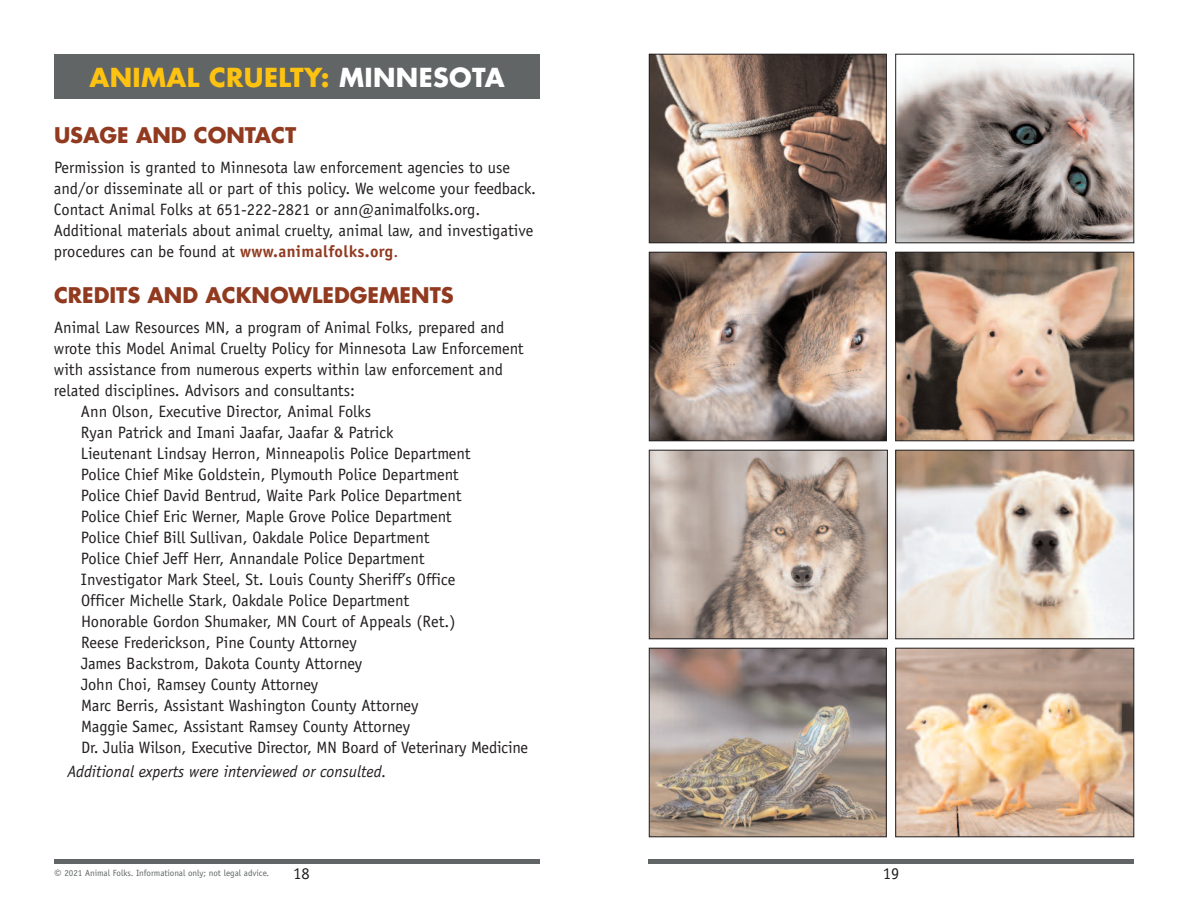
<style>
.page{position:relative;width:1188px;height:918px;background:#fff}
.page>*{position:absolute;margin:0;border:0;box-sizing:border-box;transform-origin:0 0}
.t1{font:700 25.5px "Futura";letter-spacing:.015em;color:#fec210}
.t2{font:700 21px "Futura";color:#913a20}
.t3{font:16.5px/21px "Officina Sans";color:#231f20}
.t4{font:italic 16.5px "Officina Sans";color:#231f20}
.t5{font:9px "Officina Sans";color:#616565}
.s1{color:#fff}
.s2{font-weight:700;color:#913a20}
.s3{color:#913a20}
.s4{font-size:13.5px}
</style>
<div class="page">
<hr style="left:648px;top:860px;width:486px;height:4px;background:#616565">
<div style="left:54px;top:54px;width:486px;height:45px;background:#616565"></div>
<hr style="left:54px;top:860px;width:486px;height:4px;background:#616565">
<img style="left:898px;top:650px;width:234px;height:185px">
<div style="left:896px;top:648px;width:238px;height:189px;border:1px solid #231f20"></div>
<img style="left:651px;top:56px;width:233px;height:185px">
<div style="left:649px;top:54px;width:237px;height:189px;border:1px solid #231f20"></div>
<img style="left:898px;top:62px;width:234px;height:179px">
<div style="left:896px;top:54px;width:238px;height:189px;border:1px solid #231f20"></div>
<img style="left:898px;top:254px;width:234px;height:185px">
<div style="left:896px;top:252px;width:238px;height:189px;border:1px solid #231f20"></div>
<img style="left:651px;top:452px;width:235px;height:185px">
<div style="left:649px;top:450px;width:239px;height:189px;border:1px solid #231f20"></div>
<img style="left:651px;top:650px;width:233px;height:185px">
<div style="left:649px;top:648px;width:237px;height:189px;border:1px solid #231f20"></div>
<img style="left:651px;top:254px;width:233px;height:185px">
<div style="left:649px;top:252px;width:237px;height:189px;border:1px solid #231f20"></div>
<img style="left:898px;top:452px;width:234px;height:185px">
<div style="left:896px;top:450px;width:238px;height:189px;border:1px solid #231f20"></div>
<h1 class="t1" style="left:89px;top:66px;width:417px">ANIMAL CRUELTY: <span class="s1">MINNESOTA</span></h1>
<p class="t2" style="left:54px;top:126px;width:244px">USAGE AND CONTACT</p>
<p class="t3" style="left:54px;top:159px;width:484px">Permission is granted to Minnesota law enforcement agencies to use and/or disseminate all or part of this policy. We welcome your feedback.<br>Contact Animal Folks at 651-222-2821 or ann@animalfolks.org.<br>Additional materials about animal cruelty, animal law, and investigative procedures can be found at <span class="s2">www.animalfolks.org</span><span class="s3">.</span></p>
<p class="t2" style="left:54px;top:285px;width:401px">CREDITS AND ACKNOWLEDGEMENTS</p>
<p class="t3" style="left:54px;top:318px;width:452px">Animal Law Resources MN, a program of Animal Folks, prepared and</p>
<p class="t3" style="left:54px;top:339px;width:471px">wrote this Model Animal Cruelty Policy for Minnesota Law Enforcement</p>
<p class="t3" style="left:54px;top:360px;width:450px">with assistance from numerous experts within law enforcement and</p>
<p class="t3" style="left:54px;top:381px;width:303px">related disciplines. Advisors and consultants:</p>
<p class="t3" style="left:81px;top:402px;width:292px">Ann Olson, Executive Director, Animal Folks</p>
<p class="t3" style="left:81px;top:423px;width:314px">Ryan Patrick and Imani Jaafar, Jaafar &amp; Patrick</p>
<p class="t3" style="left:81px;top:444px;width:391px">Lieutenant Lindsay Herron, Minneapolis Police Department</p>
<p class="t3" style="left:81px;top:465px;width:379px">Police Chief Mike Goldstein, Plymouth Police Department</p>
<p class="t3" style="left:81px;top:486px;width:382px">Police Chief David Bentrud, Waite Park Police Department</p>
<p class="t3" style="left:81px;top:507px;width:372px">Police Chief Eric Werner, Maple Grove Police Department</p>
<p class="t3" style="left:81px;top:528px;width:350px">Police Chief Bill Sullivan, Oakdale Police Department</p>
<p class="t3" style="left:81px;top:549px;width:345px">Police Chief Jeff Herr, Annandale Police Department</p>
<p class="t3" style="left:81px;top:570px;width:376px">Investigator Mark Steel, St. Louis County Sheriff’s Office</p>
<p class="t3" style="left:81px;top:591px;width:330px">Officer Michelle Stark, Oakdale Police Department</p>
<p class="t3" style="left:81px;top:612px;width:376px">Honorable Gordon Shumaker, MN Court of Appeals (Ret.)</p>
<p class="t3" style="left:81px;top:633px;width:277px">Reese Frederickson, Pine County Attorney</p>
<p class="t3" style="left:81px;top:654px;width:283px">James Backstrom, Dakota County Attorney</p>
<p class="t3" style="left:81px;top:675px;width:239px">John Choi, Ramsey County Attorney</p>
<p class="t3" style="left:81px;top:696px;width:339px">Marc Berris, Assistant Washington County Attorney</p>
<p class="t3" style="left:81px;top:717px;width:331px">Maggie Samec, Assistant Ramsey County Attorney</p>
<p class="t3" style="left:81px;top:738px;width:449px">Dr. Julia Wilson, Executive Director, MN Board of Veterinary Medicine</p>
<p class="t4" style="left:68px;top:765px;width:321px">Additional experts were interviewed or consulted.</p>
<p class="t5" style="left:54px;top:869px;width:217px"><span class="s4">©</span> 2021 Animal Folks. Informational only; not legal advice.</p>
<p class="t3" style="left:293px;top:864px;width:18px">18</p>
<p class="t3" style="left:883px;top:864px;width:18px">19</p>
</div>
